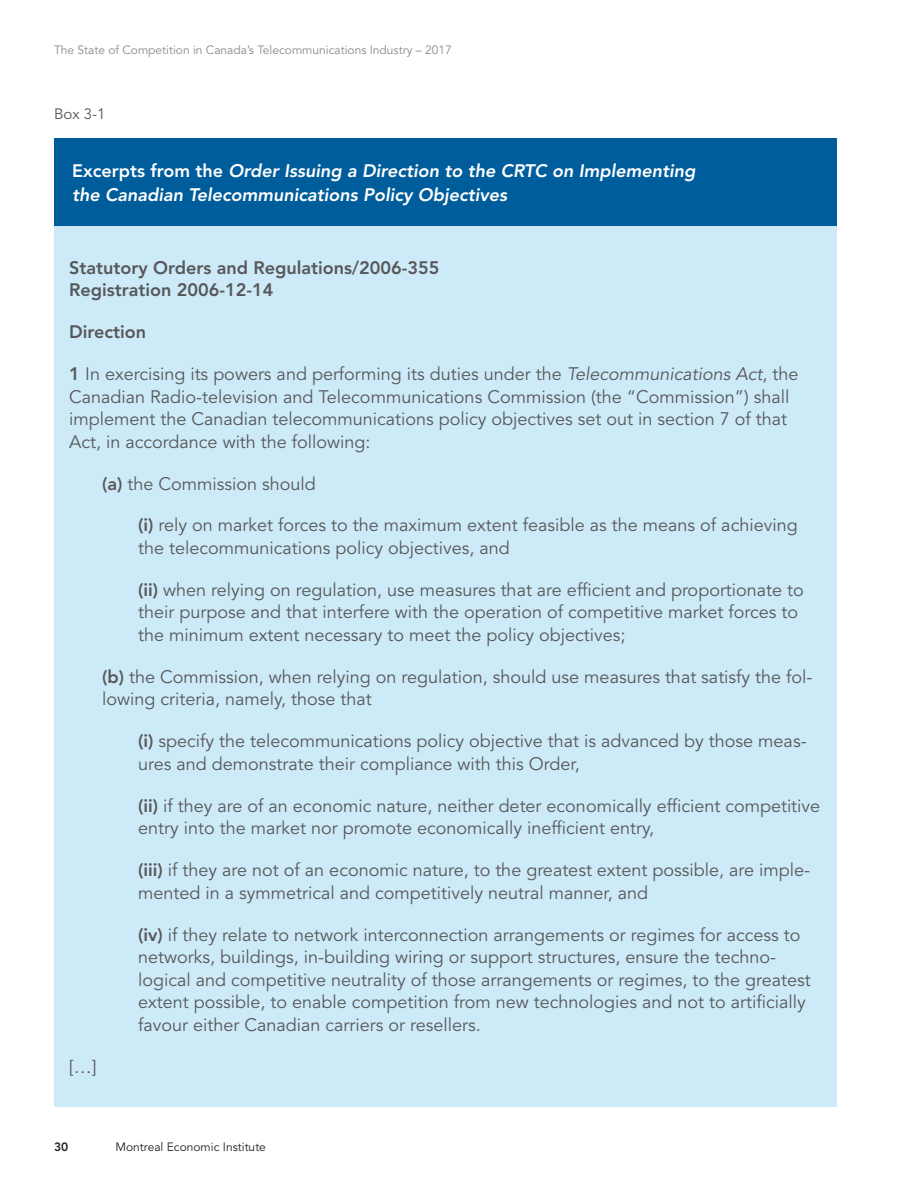
<style>
.page{position:relative;width:918px;height:1188px;background:#fff}
.page>*{position:absolute;margin:0;border:0;box-sizing:border-box;transform-origin:0 0}
.t1{font:18px/22.5px "Avenir LT Std";color:#57585a}
.t2{font:italic 800 18px/24px "Avenir LT Std";color:#fff}
.t3{font:800 18px/22.5px "Avenir LT Std";color:#57585a}
.t4{font:15px "Avenir LT Std";color:#57585a}
.t5{font:12px "Avenir LT Std";color:#87898c}
.t6{font:12px "Avenir LT Std";color:#231f20}
.t7{font:800 12px "Avenir LT Std";color:#231f20}
.s1{font-style:normal}
.s2{font-weight:800}
.s3{font-style:italic}
</style>
<div class="page">
<div style="left:54px;top:139px;width:783px;height:88px;background:#005d9c"></div>
<div style="left:54px;top:227px;width:783px;height:880px;background:#cdeaf8"></div>
<p class="t5" style="left:54px;top:43px;width:399px">The State of Competition in Canada’s Telecommunications Industry – 2017</p>
<p class="t4" style="left:54px;top:105px;width:53px">Box 3-1</p>
<p class="t2" style="left:72px;top:159px;width:625px"><span class="s1">Excerpts from the</span> Order Issuing a Direction to the CRTC on Implementing the Canadian Telecommunications Policy Objectives</p>
<p class="t3" style="left:69px;top:256px;width:372px">Statutory Orders and Regulations/2006-355<br>Registration 2006-12-14</p>
<p class="t3" style="left:69px;top:321px;width:79px">Direction</p>
<p class="t1" style="left:69px;top:363px;width:731px"><span class="s2">1</span> In exercising its powers and performing its duties under the <span class="s3">Telecommunications Act</span>, the Canadian Radio-television and Telecommunications Commission (the “Commission”) shall implement the Canadian telecommunications policy objectives set out in section 7 of that Act, in accordance with the following:</p>
<p class="t1" style="left:102px;top:473px;width:215px"><span class="s2">(a)</span> the Commission should</p>
<p class="t1" style="left:138px;top:515px;width:661px"><span class="s2">(i)</span> rely on market forces to the maximum extent feasible as the means of achieving the telecommunications policy objectives, and</p>
<p class="t1" style="left:138px;top:579px;width:667px"><span class="s2">(ii)</span> when relying on regulation, use measures that are efficient and proportionate to their purpose and that interfere with the operation of competitive market forces to the minimum extent necessary to meet the policy objectives;</p>
<p class="t1" style="left:102px;top:666px;width:712px"><span class="s2">(b)</span> the Commission, when relying on regulation, should use measures that satisfy the fol&shy;lowing criteria, namely, those that</p>
<p class="t1" style="left:138px;top:731px;width:670px"><span class="s2">(i)</span> specify the telecommunications policy objective that is advanced by those meas&shy;ures and demonstrate their compliance with this Order,</p>
<p class="t1" style="left:138px;top:795px;width:684px"><span class="s2">(ii)</span> if they are of an economic nature, neither deter economically efficient competitive entry into the market nor promote economically inefficient entry,</p>
<p class="t1" style="left:138px;top:860px;width:674px"><span class="s2">(iii)</span> if they are not of an economic nature, to the greatest extent possible, are imple&shy;mented in a symmetrical and competitively neutral manner, and</p>
<p class="t1" style="left:138px;top:924px;width:674px"><span class="s2">(iv)</span> if they relate to network interconnection arrangements or regimes for access to networks, buildings, in-building wiring or support structures, ensure the techno&shy;logical and competitive neutrality of those arrangements or regimes, to the greatest extent possible, to enable competition from new technologies and not to artificially favour either Canadian carriers or resellers.</p>
<p class="t1" style="left:69px;top:1056px;width:29px">[…]</p>
<p class="t7" style="left:54px;top:1140px;width:16px">30</p>
<p class="t6" style="left:116px;top:1140px;width:152px">Montreal Economic Institute</p>
</div>
